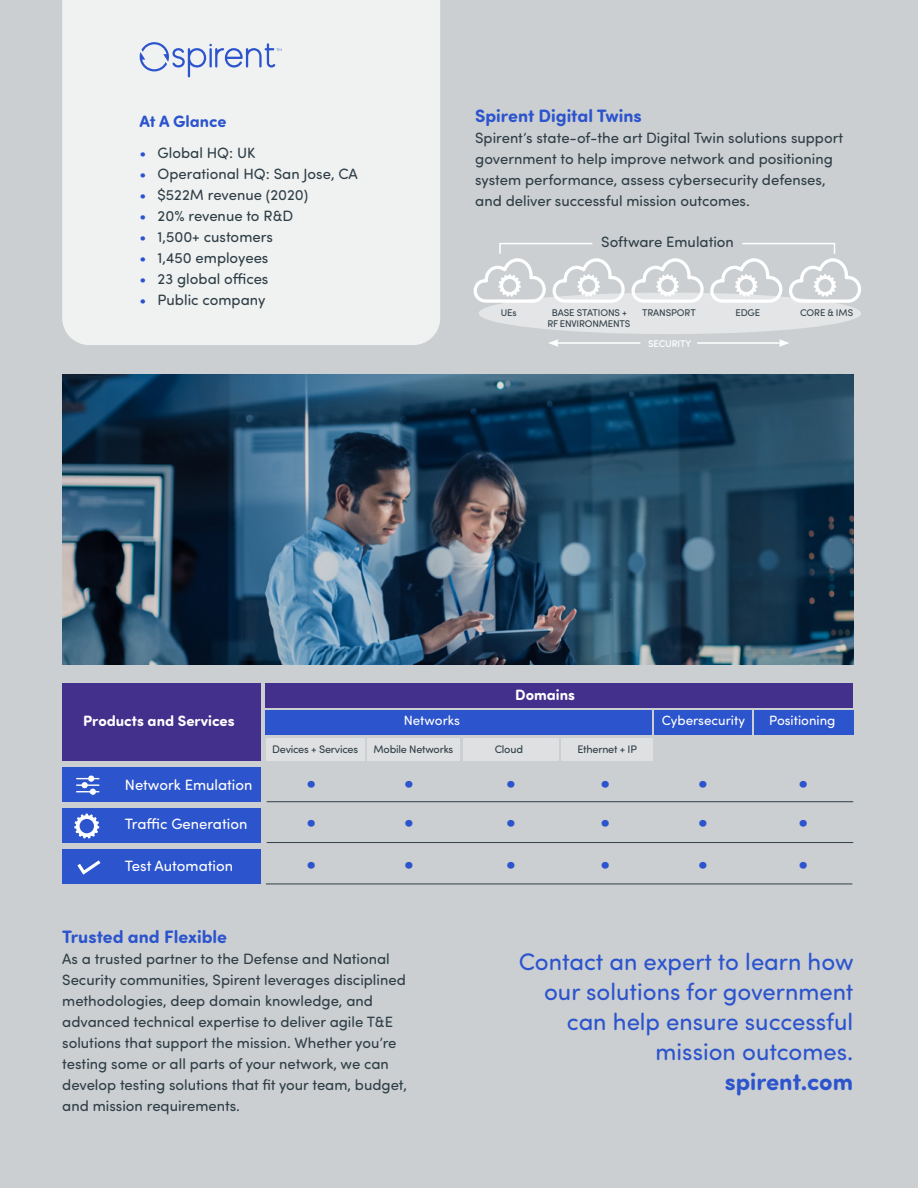
<style>
.page{position:relative;width:918px;height:1188px;background:#cbcfd1}
.page>*{position:absolute;margin:0;border:0;box-sizing:border-box;transform-origin:0 0}
.t1{font:24px/30px "Sofia Pro Soft";color:#2c54cd;text-align:right}
.t2{font:700 24px "Sofia Pro Soft";color:#2c54cd}
.t3{font:700 18px "Sofia Pro Soft";color:#2c54cd}
.t4{font:700 16.5px "Sofia Pro Soft";color:#2c54cd}
.t5{font:15px/21px "Sofia Pro Soft";color:#303f47}
.t6{font:15px "Sofia Pro Soft";color:#fff}
.t7{font:700 15px "Sofia Pro Soft";color:#fff}
.t8{font:13.5px "Sofia Pro Soft";color:#fff}
.t9{font:10.95px "Sofia Pro Soft";letter-spacing:-.02em;color:#303f47}
.t10{font:9.75px "Sofia Pro Soft";letter-spacing:-.01em;color:#303f47}
.t11{font:500 9.75px "Sofia Pro Soft";letter-spacing:-.01em;color:#fff}
.s1{color:#2c54cd}
</style>
<div class="page">
<div style="left:479px;top:293px;width:382px;height:41px;background:#e3e5e7;border-radius:50%"></div>
<img style="left:62px;top:375px;width:791px;height:290px">
<div style="left:62px;top:0;width:378px;height:345px;background:#f0f2f2"></div>
<hr style="left:267px;top:801px;width:586px;height:1px;background:#303f47">
<hr style="left:266px;top:884px;width:586px;height:1px;background:#303f47">
<div style="left:266px;top:710px;width:386px;height:25px;background:#2c54cd"></div>
<div style="left:62px;top:683px;width:198px;height:77px;background:#43308c"></div>
<div style="left:62px;top:767px;width:198px;height:35px;background:#2c54cd"></div>
<div style="left:62px;top:808px;width:198px;height:34px;background:#2c54cd"></div>
<div style="left:62px;top:849px;width:198px;height:35px;background:#2c54cd"></div>
<div style="left:266px;top:683px;width:587px;height:25px;background:#43308c"></div>
<div style="left:754px;top:710px;width:99px;height:25px;background:#2c54cd"></div>
<div style="left:655px;top:710px;width:97px;height:25px;background:#2c54cd"></div>
<div style="left:266px;top:738px;width:99px;height:22px;background:#dee0e2"></div>
<div style="left:367px;top:738px;width:93px;height:22px;background:#dee0e2"></div>
<div style="left:463px;top:738px;width:95px;height:22px;background:#dee0e2"></div>
<div style="left:561px;top:738px;width:91px;height:22px;background:#dee0e2"></div>
<svg style="left:76px;top:776px;width:23px;height:19px"></svg>
<svg style="left:77px;top:860px;width:24px;height:15px"></svg>
<svg style="left:74px;top:814px;width:25px;height:25px"></svg>
<hr style="left:267px;top:842px;width:586px;height:1px;background:#303f47">
<svg style="left:473px;top:243px;width:388px;height:61px"></svg>
<hr style="left:556px;top:342px;width:84px;height:2px;background:#fff">
<svg style="left:549px;top:339px;width:10px;height:8px"></svg>
<hr style="left:697px;top:342px;width:84px;height:2px;background:#fff">
<svg style="left:779px;top:339px;width:10px;height:8px"></svg>
<svg style="left:140px;top:42px;width:141px;height:35px;background:#ccd5eb"></svg>
<p class="t4" style="left:140px;top:109px;width:88px">At A Glance</p>
<p class="t5" style="left:140px;top:142px;width:117px"><span class="s1">•</span> Global HQ: UK</p>
<p class="t5" style="left:140px;top:163px;width:220px"><span class="s1">•</span> Operational HQ: San Jose, CA</p>
<p class="t5" style="left:140px;top:184px;width:170px"><span class="s1">•</span> $522M revenue (2020)</p>
<p class="t5" style="left:140px;top:205px;width:155px"><span class="s1">•</span> 20% revenue to R&amp;D</p>
<p class="t5" style="left:140px;top:226px;width:135px"><span class="s1">•</span> 1,500+ customers</p>
<p class="t5" style="left:140px;top:247px;width:130px"><span class="s1">•</span> 1,450 employees</p>
<p class="t5" style="left:140px;top:268px;width:130px"><span class="s1">•</span> 23 global offices</p>
<p class="t5" style="left:140px;top:289px;width:127px"><span class="s1">•</span> Public company</p>
<p class="t3" style="left:475px;top:103px;width:168px">Spirent Digital Twins</p>
<p class="t5" style="left:475px;top:127px;width:370px">Spirent’s state-of-the art Digital Twin solutions support government to help improve network and positioning system performance, assess cybersecurity defenses, and deliver successful mission outcomes.</p>
<p class="t5" style="left:601px;top:231px;width:134px">Software Emulation</p>
<p class="t10" style="left:501px;top:306px;width:17px">UEs</p>
<p class="t10" style="left:552px;top:306px;width:77px">BASE STATIONS +</p>
<p class="t10" style="left:642px;top:306px;width:55px">TRANSPORT</p>
<p class="t10" style="left:735px;top:306px;width:26px">EDGE</p>
<p class="t10" style="left:800px;top:306px;width:55px">CORE &amp; IMS</p>
<p class="t10" style="left:547px;top:317px;width:84px">RF ENVIRONMENTS</p>
<p class="t11" style="left:648px;top:336px;width:45px">SECURITY</p>
<p class="t7" style="left:83px;top:709px;width:153px">Products and Services</p>
<p class="t7" style="left:515px;top:684px;width:61px">Domains</p>
<p class="t8" style="left:404px;top:711px;width:58px">Networks</p>
<p class="t8" style="left:662px;top:711px;width:85px">Cybersecurity</p>
<p class="t8" style="left:769px;top:711px;width:68px">Positioning</p>
<p class="t9" style="left:272px;top:742px;width:87px">Devices + Services</p>
<p class="t9" style="left:374px;top:742px;width:81px">Mobile Networks</p>
<p class="t9" style="left:495px;top:742px;width:30px">Cloud</p>
<p class="t9" style="left:578px;top:742px;width:61px">Ethernet + IP</p>
<p class="t6" style="left:125px;top:775px;width:129px">Network Emulation</p>
<p class="t1" style="left:306px;top:766px;width:13px">•</p>
<p class="t1" style="left:403px;top:766px;width:13px">•</p>
<p class="t1" style="left:505px;top:766px;width:13px">•</p>
<p class="t1" style="left:600px;top:766px;width:13px">•</p>
<p class="t1" style="left:697px;top:766px;width:13px">•</p>
<p class="t1" style="left:798px;top:766px;width:13px">•</p>
<p class="t6" style="left:125px;top:814px;width:124px">Traffic Generation</p>
<p class="t1" style="left:306px;top:805px;width:13px">•</p>
<p class="t1" style="left:403px;top:805px;width:13px">•</p>
<p class="t1" style="left:505px;top:805px;width:13px">•</p>
<p class="t1" style="left:600px;top:805px;width:13px">•</p>
<p class="t1" style="left:697px;top:805px;width:13px">•</p>
<p class="t1" style="left:798px;top:805px;width:13px">•</p>
<p class="t6" style="left:125px;top:856px;width:110px">Test Automation</p>
<p class="t1" style="left:306px;top:847px;width:13px">•</p>
<p class="t1" style="left:403px;top:847px;width:13px">•</p>
<p class="t1" style="left:505px;top:847px;width:13px">•</p>
<p class="t1" style="left:600px;top:847px;width:13px">•</p>
<p class="t1" style="left:697px;top:847px;width:13px">•</p>
<p class="t1" style="left:798px;top:847px;width:13px">•</p>
<p class="t3" style="left:62px;top:923px;width:166px">Trusted and Flexible</p>
<p class="t5" style="left:62px;top:947px;width:346px">As a trusted partner to the Defense and National Security communities, Spirent leverages disciplined methodologies, deep domain knowledge, and advanced technical expertise to deliver agile T&amp;E solutions that support the mission. Whether you’re testing some or all parts of your network, we can develop testing solutions that fit your team, budget,</p>
<p class="t5" style="left:62px;top:1094px;width:179px">and mission requirements.</p>
<p class="t1" style="left:519px;top:945px;width:336px">Contact an expert to learn how our solutions for government can help ensure successful mission outcomes.</p>
<p class="t2" style="left:725px;top:1064px;width:130px">spirent.com</p>
</div>
